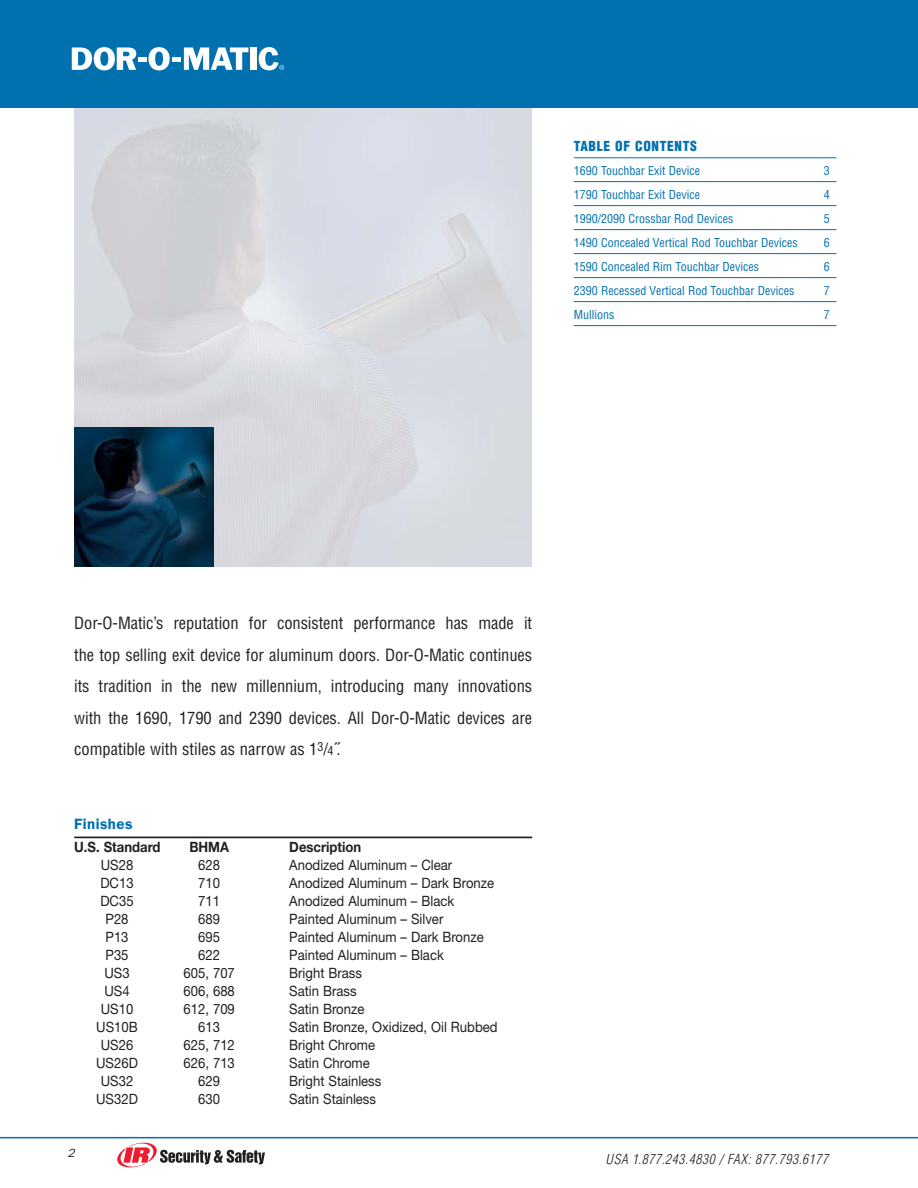
<style>
.page{position:relative;width:918px;height:1188px;background:#fff}
.page>*{position:absolute;margin:0;border:0;box-sizing:border-box;transform-origin:0 0}
.t1{font:condensed 16.5px/31.5px "Helvetica";color:#231f20;text-align:justify}
.t2{font:600 15px "Franklin Gothic";letter-spacing:.03em;color:#0070af}
.t3{font:14.25px "Helvetica Neue";color:#231f20;scale:.92 1}
.t4{font:700 14.25px "Helvetica Neue";color:#231f20;scale:.92 1}
.t5{font:italic 300 condensed 13.5px "Helvetica";letter-spacing:.045em;color:#231f20}
.t6{font:900 condensed 13.5px "Helvetica";letter-spacing:.05em;color:#0070af}
.t7{font:condensed 12px "Helvetica";color:#0070af}
.t8{font:italic 12px "Franklin Gothic";color:#231f20}
.s1{font-size:12px}
.s2{color:#fff}
</style>
<div class="page">
<img style="left:74px;top:427px;width:140px;height:140px">
<hr style="left:74px;top:837px;width:458px;height:1px;background:#231f20">
<hr style="left:574px;top:157px;width:262px;height:1px;background:#0070af">
<hr style="left:574px;top:181px;width:262px;height:1px;background:#0070af">
<hr style="left:574px;top:205px;width:262px;height:1px;background:#0070af">
<hr style="left:574px;top:229px;width:262px;height:1px;background:#0070af">
<hr style="left:574px;top:253px;width:262px;height:1px;background:#0070af">
<hr style="left:574px;top:277px;width:262px;height:1px;background:#0070af">
<hr style="left:574px;top:301px;width:262px;height:1px;background:#0070af">
<hr style="left:574px;top:325px;width:262px;height:1px;background:#0070af">
<div style="left:0;top:0;width:918px;height:108px;background:#0070af"></div>
<hr style="left:0;top:1137px;width:918px;height:1px;background:#0070af">
<svg style="left:72px;top:47px;width:176px;height:23px"></svg>
<div style="left:251px;top:47px;width:6px;height:23px;background:#fff"></div>
<svg style="left:259px;top:47px;width:25px;height:23px"></svg>
<svg style="left:117px;top:1142px;width:148px;height:26px"></svg>
<p class="t6" style="left:574px;top:141px;width:125px">TABLE OF CONTENTS</p>
<p class="t7" style="left:574px;top:166px;width:128px">1690 Touchbar Exit Device</p>
<p class="t7" style="left:824px;top:166px;width:7px">3</p>
<p class="t7" style="left:574px;top:190px;width:128px">1790 Touchbar Exit Device</p>
<p class="t7" style="left:824px;top:190px;width:7px">4</p>
<p class="t7" style="left:574px;top:214px;width:161px">1990/2090 Crossbar Rod Devices</p>
<p class="t7" style="left:824px;top:214px;width:7px">5</p>
<p class="t7" style="left:574px;top:238px;width:225px">1490 Concealed Vertical Rod Touchbar Devices</p>
<p class="t7" style="left:824px;top:238px;width:7px">6</p>
<p class="t7" style="left:574px;top:262px;width:187px">1590 Concealed Rim Touchbar Devices</p>
<p class="t7" style="left:824px;top:262px;width:7px">6</p>
<p class="t7" style="left:574px;top:286px;width:222px">2390 Recessed Vertical Rod Touchbar Devices</p>
<p class="t7" style="left:824px;top:286px;width:7px">7</p>
<p class="t7" style="left:574px;top:310px;width:42px">Mullions</p>
<p class="t7" style="left:824px;top:310px;width:7px">7</p>
<p class="t1" style="left:74px;top:609px;width:459px">Dor-O-Matic’s reputation for consistent performance has made it the top selling exit device for aluminum doors. Dor-O-Matic continues its tradition in the new millennium, introducing many innovations with the 1690, 1790 and 2390 devices. All Dor-O-Matic devices are compatible with stiles as narrow as 1<sup>3</sup>/<span class="s1">4</span>˝.</p>
<p class="t2" style="left:74px;top:819px;width:60px">Finishes</p>
<p class="t4" style="left:74px;top:842px;width:95px">U.S. Standard</p>
<p class="t4" style="left:189px;top:842px;width:45px">BHMA</p>
<p class="t4" style="left:289px;top:842px;width:80px">Description</p>
<p class="t3" style="left:101px;top:860px;width:37px">US28</p>
<p class="t3" style="left:198px;top:860px;width:25px">628</p>
<p class="t3" style="left:289px;top:860px;width:179px">Anodized Aluminum – Clear</p>
<p class="t3" style="left:100px;top:878px;width:38px">DC13</p>
<p class="t3" style="left:198px;top:878px;width:25px">710</p>
<p class="t3" style="left:289px;top:878px;width:224px">Anodized Aluminum – Dark Bronze</p>
<p class="t3" style="left:100px;top:896px;width:38px">DC35</p>
<p class="t3" style="left:198px;top:896px;width:25px">711</p>
<p class="t3" style="left:289px;top:896px;width:181px">Anodized Aluminum – Black</p>
<p class="t3" style="left:106px;top:914px;width:27px">P28</p>
<p class="t3" style="left:198px;top:914px;width:25px">689</p>
<p class="t3" style="left:289px;top:914px;width:169px">Painted Aluminum – Silver</p>
<p class="t3" style="left:106px;top:932px;width:27px">P13</p>
<p class="t3" style="left:198px;top:932px;width:25px">695</p>
<p class="t3" style="left:289px;top:932px;width:213px">Painted Aluminum – Dark Bronze</p>
<p class="t3" style="left:106px;top:950px;width:27px">P35</p>
<p class="t3" style="left:198px;top:950px;width:25px">622</p>
<p class="t3" style="left:289px;top:950px;width:169px">Painted Aluminum – Black</p>
<p class="t3" style="left:104px;top:968px;width:29px">US3</p>
<p class="t3" style="left:184px;top:968px;width:57px">605, 707</p>
<p class="t3" style="left:289px;top:968px;width:81px">Bright Brass</p>
<p class="t3" style="left:104px;top:986px;width:29px">US4</p>
<p class="t3" style="left:184px;top:986px;width:57px">606, 688</p>
<p class="t3" style="left:289px;top:986px;width:75px">Satin Brass</p>
<p class="t3" style="left:101px;top:1004px;width:37px">US10</p>
<p class="t3" style="left:184px;top:1004px;width:57px">612, 709</p>
<p class="t3" style="left:289px;top:1004px;width:83px">Satin Bronze</p>
<p class="t3" style="left:96px;top:1022px;width:47px">US10B</p>
<p class="t3" style="left:198px;top:1022px;width:25px">613</p>
<p class="t3" style="left:289px;top:1022px;width:228px">Satin Bronze, Oxidized, Oil Rubbed</p>
<p class="t3" style="left:101px;top:1040px;width:37px">US26</p>
<p class="t3" style="left:184px;top:1040px;width:57px">625, 712</p>
<p class="t3" style="left:289px;top:1040px;width:95px">Bright Chrome</p>
<p class="t3" style="left:96px;top:1058px;width:47px">US26D</p>
<p class="t3" style="left:184px;top:1058px;width:57px">626, 713</p>
<p class="t3" style="left:289px;top:1058px;width:89px">Satin Chrome</p>
<p class="t3" style="left:101px;top:1076px;width:37px">US32</p>
<p class="t3" style="left:198px;top:1076px;width:25px">629</p>
<p class="t3" style="left:289px;top:1076px;width:102px">Bright Stainless</p>
<p class="t3" style="left:96px;top:1094px;width:47px">US32D</p>
<p class="t3" style="left:198px;top:1094px;width:25px">630</p>
<p class="t3" style="left:289px;top:1094px;width:96px">Satin Stainless</p>
<p class="t8" style="left:68px;top:1149px;width:9px">2</p>
<p class="t5" style="left:606px;top:1154px;width:231px">USA 1.877.243.4830 / FAX: 877.793.6177<span class="s2">7</span></p>
</div>
